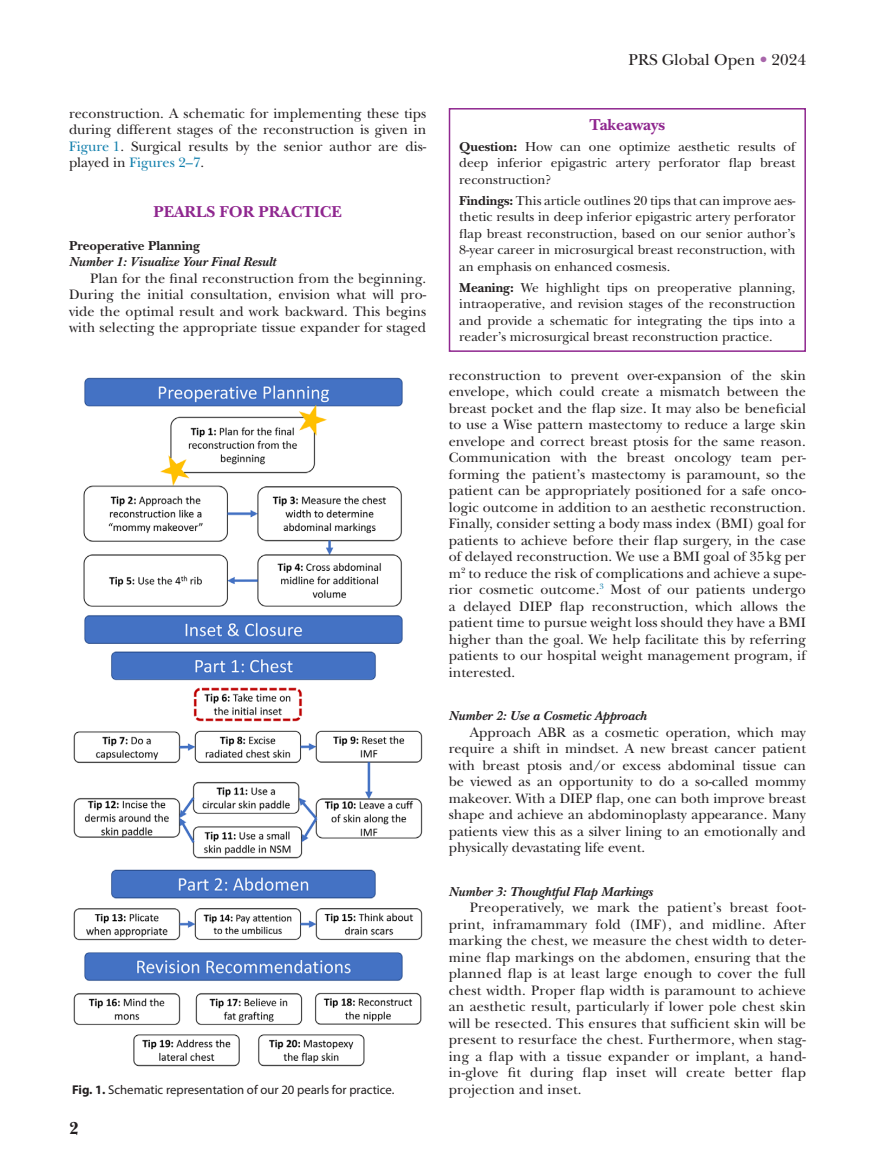
<style>
.page{position:relative;width:878px;height:1175px;background:#fff}
.page>*{position:absolute;margin:0;border:0;box-sizing:border-box;transform-origin:0 0}
.t1{font:700 18px "New Baskerville Std";color:#231f20}
.t2{font:700 16.5px "New Baskerville Std";color:#8f278f}
.t3{font:16.5px "New Baskerville Std";color:#231f20}
.t4{font:14.25px/16.5px "New Baskerville Std";letter-spacing:.005em;color:#231f20;text-align:justify}
.t5{font:13.5px/16.5px "New Baskerville Std";color:#231f20;text-align:justify}
.t6{font:italic 700 13.5px "New Baskerville Std";color:#231f20}
.t7{font:700 13.5px "New Baskerville Std";color:#231f20}
.t8{font:12.75px "Myriad Pro";color:#231f20}
.s1{color:#0f7eac}
.s2{font-weight:700}
.s3{color:#a866aa}
</style>
<div class="page">
<div style="left:448px;top:108px;width:358px;height:244px;border:2px solid #8f278f"></div>
<img style="left:73px;top:377px;width:350px;height:690px">
<p class="t4" style="left:69px;top:105px;width:359px">reconstruction. A schematic for implementing these tips during different stages of the reconstruction is given in <span class="s1">Figure 1</span>. Surgical results by the senior author are dis&shy;played in <span class="s1">Figures 2–7</span>.</p>
<p class="t2" style="left:153px;top:202px;width:190px">PEARLS FOR PRACTICE</p>
<p class="t7" style="left:69px;top:237px;width:132px">Preoperative Planning</p>
<p class="t6" style="left:69px;top:254px;width:208px">Number 1: Visualize Your Final Result</p>
<p class="t4" style="left:69px;top:270px;width:359px;text-indent:21px">Plan for the final reconstruction from the beginning.<br>During the initial consultation, envision what will pro&shy;vide the optimal result and work backward. This begins with selecting the appropriate tissue expander for staged</p>
<p class="t8" style="left:72px;top:1081px;width:324px"><span class="s2">Fig. 1.</span> Schematic representation of our 20 pearls for practice.</p>
<p class="t1" style="left:69px;top:1118px;width:11px">2</p>
<p class="t3" style="left:628px;top:50px;width:179px">PRS Global Open <span class="s3">•</span> 2024</p>
<p class="t2" style="left:589px;top:115px;width:77px">Takeaways</p>
<p class="t5" style="left:459px;top:138px;width:338px"><span class="s2">Question:</span> How can one optimize aesthetic results of deep inferior epigastric artery perforator flap breast reconstruction?</p>
<p class="t5" style="left:459px;top:192px;width:338px"><span class="s2">Findings:</span> This article outlines 20 tips that can improve aes&shy;thetic results in deep inferior epigastric artery perforator flap breast reconstruction, based on our senior author’s 8-year career in microsurgical breast reconstruction, with an emphasis on enhanced cosmesis.</p>
<p class="t5" style="left:459px;top:279px;width:338px"><span class="s2">Meaning:</span> We highlight tips on preoperative planning, intraoperative, and revision stages of the reconstruction and provide a schematic for integrating the tips into a reader’s microsurgical breast reconstruction practice.</p>
<p class="t4" style="left:448px;top:367px;width:359px">reconstruction to prevent over-expansion of the skin envelope, which could create a mismatch between the breast pocket and the flap size. It may also be beneficial to use a Wise pattern mastectomy to reduce a large skin envelope and correct breast ptosis for the same reason.<br>Communication with the breast oncology team per&shy;forming the patient’s mastectomy is paramount, so the patient can be appropriately positioned for a safe onco&shy;logic outcome in addition to an aesthetic reconstruction.<br>Finally, consider setting a body mass index (BMI) goal for patients to achieve before their flap surgery, in the case of delayed reconstruction. We use a BMI goal of 35 kg per m<sup>2</sup> to reduce the risk of complications and achieve a supe&shy;rior cosmetic outcome.<sup>3</sup> Most of our patients undergo a delayed DIEP flap reconstruction, which allows the patient time to pursue weight loss should they have a BMI higher than the goal. We help facilitate this by referring patients to our hospital weight management program, if interested.</p>
<p class="t6" style="left:448px;top:708px;width:200px">Number 2: Use a Cosmetic Approach</p>
<p class="t4" style="left:448px;top:724px;width:359px;text-indent:21px">Approach ABR as a cosmetic operation, which may require a shift in mindset. A new breast cancer patient with breast ptosis and/or excess abdominal tissue can be viewed as an opportunity to do a so-called mommy makeover. With a DIEP flap, one can both improve breast shape and achieve an abdominoplasty appearance. Many patients view this as a silver lining to an emotionally and physically devastating life event.</p>
<p class="t6" style="left:448px;top:883px;width:205px">Number 3: Thoughtful Flap Markings</p>
<p class="t4" style="left:448px;top:899px;width:359px;text-indent:21px">Preoperatively, we mark the patient’s breast foot&shy;print, inframammary fold (IMF), and midline. After marking the chest, we measure the chest width to deter&shy;mine flap markings on the abdomen, ensuring that the planned flap is at least large enough to cover the full chest width. Proper flap width is paramount to achieve an aesthetic result, particularly if lower pole chest skin will be resected. This ensures that sufficient skin will be present to resurface the chest. Furthermore, when stag&shy;ing a flap with a tissue expander or implant, a hand&shy;in-glove fit during flap inset will create better flap projection and inset.</p>
</div>
